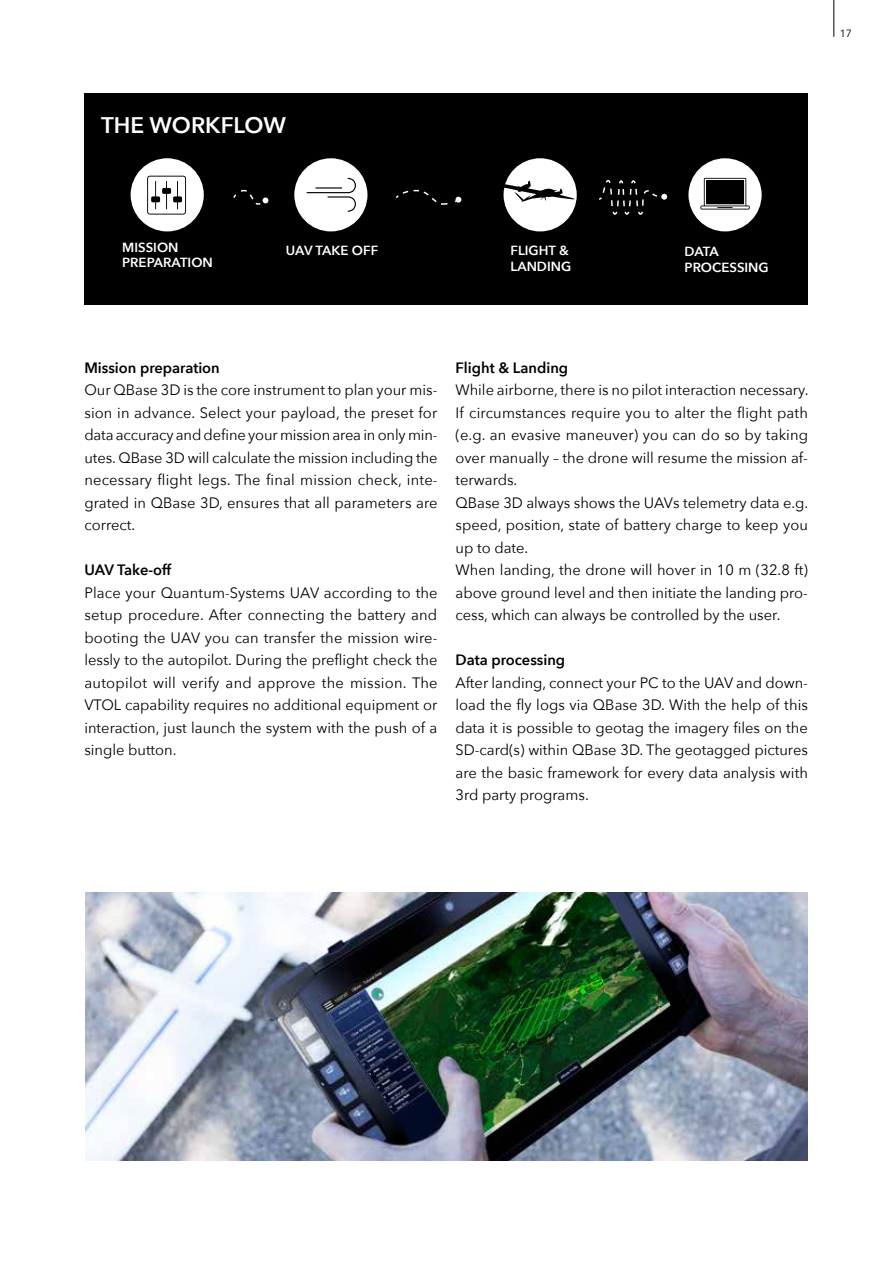
<style>
.page{position:relative;width:893px;height:1263px;background:#fff}
.page>*{position:absolute;margin:0;border:0;box-sizing:border-box;transform-origin:0 0}
.t1{font:600 22.5px "Avenir Next";color:#fff}
.t2{font:15px/22.5px "Avenir Next";color:#000;text-align:justify}
.t3{font:600 15px "Avenir Next";color:#000}
.t4{font:600 15px "Avenir Next";letter-spacing:-.02em;color:#000}
.t5{font:600 13.2px/15.9px "Avenir Next";color:#fff}
.t6{font:10.5px "Avenir Next";color:#000}
</style>
<div class="page">
<img style="left:85px;top:892px;width:723px;height:268px">
<hr style="left:833px;top:0;width:1px;height:37px;background:#000">
<div style="left:84px;top:94px;width:724px;height:211px;background:#000"></div>
<svg style="left:599px;top:179px;width:68px;height:36px"></svg>
<svg style="left:395px;top:189px;width:66px;height:16px"></svg>
<svg style="left:233px;top:189px;width:35px;height:16px"></svg>
<div style="left:294px;top:158px;width:73px;height:73px;background:#fff;border-radius:50%"></div>
<svg style="left:307px;top:178px;width:49px;height:34px"></svg>
<div style="left:131px;top:158px;width:73px;height:73px;background:#fff;border-radius:50%"></div>
<svg style="left:147px;top:176px;width:39px;height:39px"></svg>
<div style="left:504px;top:158px;width:73px;height:73px;background:#fff;border-radius:50%"></div>
<svg style="left:503px;top:180px;width:72px;height:22px"></svg>
<div style="left:688px;top:158px;width:74px;height:73px;background:#fff;border-radius:50%"></div>
<svg style="left:700px;top:178px;width:50px;height:32px"></svg>
<h1 class="t1" style="left:101px;top:106px;width:186px">THE WORKFLOW</h1>
<p class="t6" style="left:840px;top:24px;width:14px">17</p>
<p class="t5" style="left:122px;top:239px;width:58px">MISSION</p>
<p class="t5" style="left:286px;top:242px;width:94px">UAV TAKE OFF</p>
<p class="t5" style="left:122px;top:254px;width:92px">PREPARATION</p>
<p class="t5" style="left:511px;top:242px;width:62px">FLIGHT &amp;<br>LANDING</p>
<p class="t5" style="left:685px;top:243px;width:86px">DATA<br>PROCESSING</p>
<p class="t3" style="left:84px;top:354px;width:137px">Mission preparation</p>
<p class="t2" style="left:84px;top:378px;width:355px">Our QBase 3D is the core instrument to plan your mis&shy;sion in advance. Select your payload, the preset for data accuracy and define your mission area in only min&shy;utes. QBase 3D will calculate the mission including the necessary flight legs. The final mission check, inte&shy;grated in QBase 3D, ensures that all parameters are correct.</p>
<p class="t4" style="left:84px;top:557px;width:88px">UAV Take-off</p>
<p class="t2" style="left:84px;top:580px;width:355px">Place your Quantum-Systems UAV according to the setup procedure. After connecting the battery and booting the UAV you can transfer the mission wire&shy;lessly to the autopilot. During the preflight check the autopilot will verify and approve the mission. The VTOL capability requires no additional equipment or interaction, just launch the system with the push of a single button.</p>
<p class="t3" style="left:455px;top:354px;width:114px">Flight &amp; Landing</p>
<p class="t2" style="left:455px;top:378px;width:355px;text-align:left">While airborne, there is no pilot interaction necessary.<br>If circumstances require you to alter the flight path (e.g. an evasive maneuver) you can do so by taking over manually – the drone will resume the mission af&shy;terwards.<br>QBase 3D always shows the UAVs telemetry data e.g. speed, position, state of battery charge to keep you up to date.<br>When landing, the drone will hover in 10 m (32.8 ft) above ground level and then initiate the landing pro&shy;cess, which can always be controlled by the user.</p>
<p class="t3" style="left:455px;top:647px;width:111px">Data processing</p>
<p class="t2" style="left:455px;top:670px;width:354px">After landing, connect your PC to the UAV and down&shy;load the fly logs via QBase 3D. With the help of this data it is possible to geotag the imagery files on the SD-card(s) within QBase 3D. The geotagged pictures are the basic framework for every data analysis with 3rd party programs.</p>
</div>
